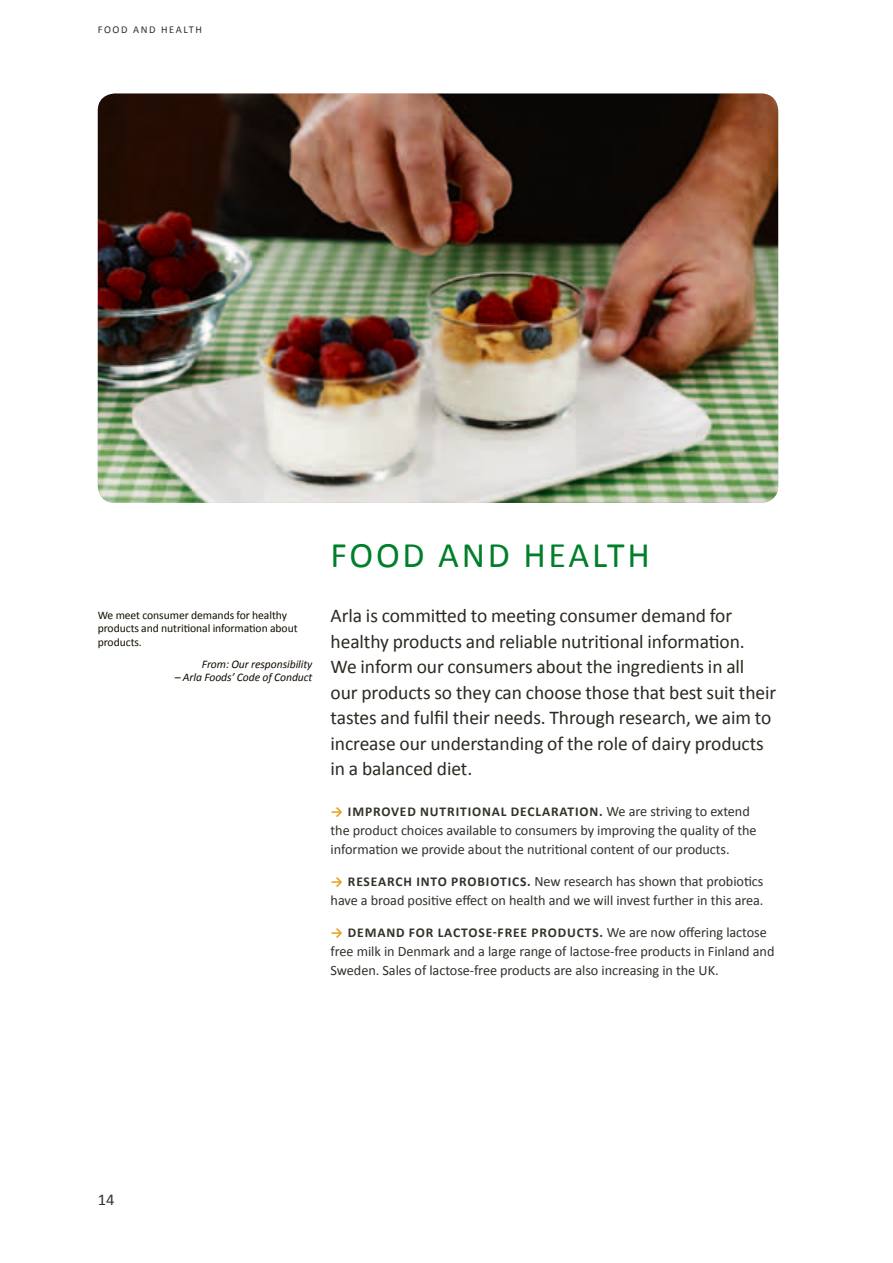
<style>
.page{position:relative;width:893px;height:1263px;background:#fff}
.page>*{position:absolute;margin:0;border:0;box-sizing:border-box;transform-origin:0 0}
.t1{font:36px "Calibri";letter-spacing:.075em;color:#007f2a}
.t2{font:19.5px/25.5px "Calibri";letter-spacing:-.005em;color:#2d2922}
.t3{font:16.5px "Calibri";color:#35312b}
.t4{font:14.25px/19px "Calibri";letter-spacing:-.005em;color:#35312b}
.t5{font:700 13.5px "Calibri";letter-spacing:.065em;color:#35312b}
.t6{font:11.7px/13.5px "Calibri";letter-spacing:-.005em;color:#140d01}
.t7{font:italic 11.7px "Calibri";letter-spacing:-.005em;color:#140d01}
.t8{font:10.5px "Calibri";letter-spacing:.15em;color:#35312b}
.s1{color:#e79f1a}
.s2{font-weight:400;font-size:14.25px}
.s3{font-weight:700;font-size:13.5px;color:#e79f1a}
.s4{font-weight:700;font-size:13.5px}
</style>
<div class="page">
<img style="left:98px;top:94px;width:680px;height:409px">
<p class="t8" style="left:98px;top:23px;width:106px">food and hea lth</p>
<p class="t6" style="left:98px;top:608px;width:201px">We meet consumer demands for healthy products and nutritional information about products.</p>
<p class="t7" style="left:202px;top:657px;width:112px">From: Our responsibility</p>
<p class="t7" style="left:175px;top:670px;width:139px">– Arla Foods’ Code of Conduct</p>
<h1 class="t1" style="left:331px;top:533px;width:321px">food and health</h1>
<p class="t2" style="left:331px;top:602px;width:447px">Arla is committed to meeting consumer demand for healthy products and reliable nutritional information.<br>We inform our consumers about the ingredients in all our products so they can choose those that best suit their tastes and fulfil their needs. Through research, we aim to increase our understanding of the role of dairy products in a balanced diet.</p>
<p class="t5" style="left:331px;top:803px;width:420px"><span class="s1">→</span> IM PROVED NUTRITIONAL DECLARATION. <span class="s2">We are striving to extend</span></p>
<p class="t4" style="left:331px;top:820px;width:427px">the product choices available to consumers by improving the quality of the information we provide about the nutritional content of our products.</p>
<p class="t4" style="left:331px;top:871px;width:434px"><span class="s3">→</span> <span class="s4">R ESEA RCH INTO PROBIOTICS.</span> New research has shown that probiotics have a broad positive effect on health and we will invest further in this area.</p>
<p class="t5" style="left:331px;top:924px;width:437px"><span class="s1">→</span> DEMAND FOR LACTOSE-FREE PRODUCTS. <span class="s2">We are now offering lactose</span></p>
<p class="t4" style="left:331px;top:941px;width:445px">free milk in Denmark and a large range of lactose-free products in Finland and<br>Sweden. Sales of lactose-free products are also increasing in the UK.</p>
<p class="t3" style="left:98px;top:1189px;width:18px">14</p>
</div>
